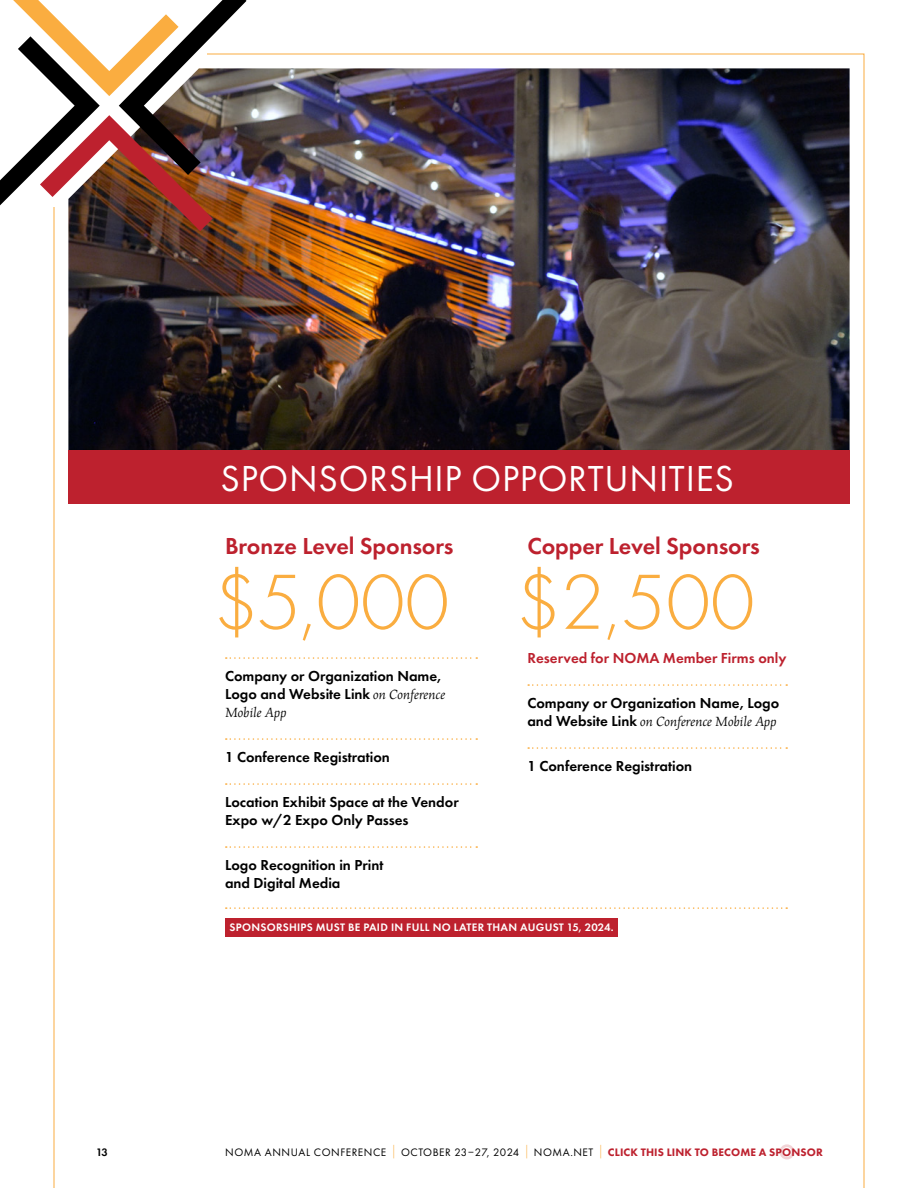
<style>
.page{position:relative;width:918px;height:1188px;background:#fff}
.page>*{position:absolute;margin:0;border:0;box-sizing:border-box;transform-origin:0 0}
.Body_Text_1st_Paragraph{font:300 81px "Futura PT";color:#faad40}
.t1{font:37.5px "Futura PT";letter-spacing:.02em;color:#fff}
.t2{font:600 24px "Futura PT";letter-spacing:-.005em;color:#bd212e}
.Futura_PT_w__Dotted_Line{font:600 15px/18px "Futura PT";color:#000}
.Futura_PT_w__Dotted_Line-2{font:600 15px "Futura PT";color:#bd212e}
.t3{font:11.25px "Futura PT";letter-spacing:.05em;color:#000}
.t4{font:600 11.25px "Futura PT";letter-spacing:.025em;color:#fff}
.t5{font:600 11.25px "Futura PT";color:#000}
.s1{font-family:"Maiola";font-weight:400;font-style:italic}
.s2{font-size:76.5px}
.s3{font-weight:300;font-size:13.5px;color:#faad40}
.s4{font-weight:800;color:#bd212e}
</style>
<div class="page">
<svg style="left:0;top:0;width:247px;height:206px"></svg>
<img style="left:53px;top:53px;width:812px;height:1135px">
<svg style="left:226px;top:657px;width:251px;height:2px"></svg>
<svg style="left:226px;top:738px;width:251px;height:2px"></svg>
<svg style="left:226px;top:783px;width:251px;height:2px"></svg>
<svg style="left:226px;top:846px;width:251px;height:2px"></svg>
<div style="left:225px;top:918px;width:393px;height:19px;background:#bd212e"></div>
<svg style="left:226px;top:907px;width:561px;height:2px"></svg>
<div style="left:68px;top:450px;width:782px;height:54px;background:#bd212e"></div>
<p class="t1" style="left:221px;top:456px;width:515px">SPONSORSHIP OPPORTUNITIES</p>
<p class="t2" style="left:225px;top:531px;width:230px">Bronze Level Sponsors</p>
<p class="Body_Text_1st_Paragraph" style="left:213px;top:556px;width:237px">$5,000</p>
<p class="Futura_PT_w__Dotted_Line" style="left:225px;top:667px;width:222px">Company or Organization Name,<br>Logo and Website Link <span class="s1">on Conference<br>Mobile App</span></p>
<p class="Futura_PT_w__Dotted_Line" style="left:225px;top:748px;width:166px">1 Conference Registration</p>
<p class="Futura_PT_w__Dotted_Line" style="left:225px;top:793px;width:235px">Location Exhibit Space at the Vendor<br>Expo w/2 Expo Only Passes</p>
<p class="Futura_PT_w__Dotted_Line" style="left:225px;top:856px;width:160px">Logo Recognition in Print and Digital Media</p>
<p class="t4" style="left:230px;top:921px;width:386px">SPONSORSHIPS MUST BE PAID IN FULL NO LATER THAN AUGUST 15, 2024.</p>
<p class="t2" style="left:527px;top:531px;width:234px">Copper Level Sponsors</p>
<p class="Body_Text_1st_Paragraph" style="left:516px;top:556px;width:240px">$2<span class="s2">,</span>500</p>
<p class="Futura_PT_w__Dotted_Line-2" style="left:527px;top:649px;width:261px">Reserved for NOMA Member Firms only</p>
<p class="Futura_PT_w__Dotted_Line" style="left:527px;top:694px;width:253px">Company or Organization Name, Logo and Website Link <span class="s1">on Conference Mobile App</span></p>
<p class="Futura_PT_w__Dotted_Line" style="left:527px;top:757px;width:166px">1 Conference Registration</p>
<p class="t5" style="left:96px;top:1145px;width:13px">13</p>
<p class="t3" style="left:225px;top:1145px;width:599px">NOMA ANNUAL CONFERENCE <span class="s3">|</span> OCTOBER 23–27, 2024 <span class="s3">|</span> NOMA.NET <span class="s3">|</span> <span class="s4">CLICK THIS LINK TO BECOME A SPONSOR</span></p>
</div>
